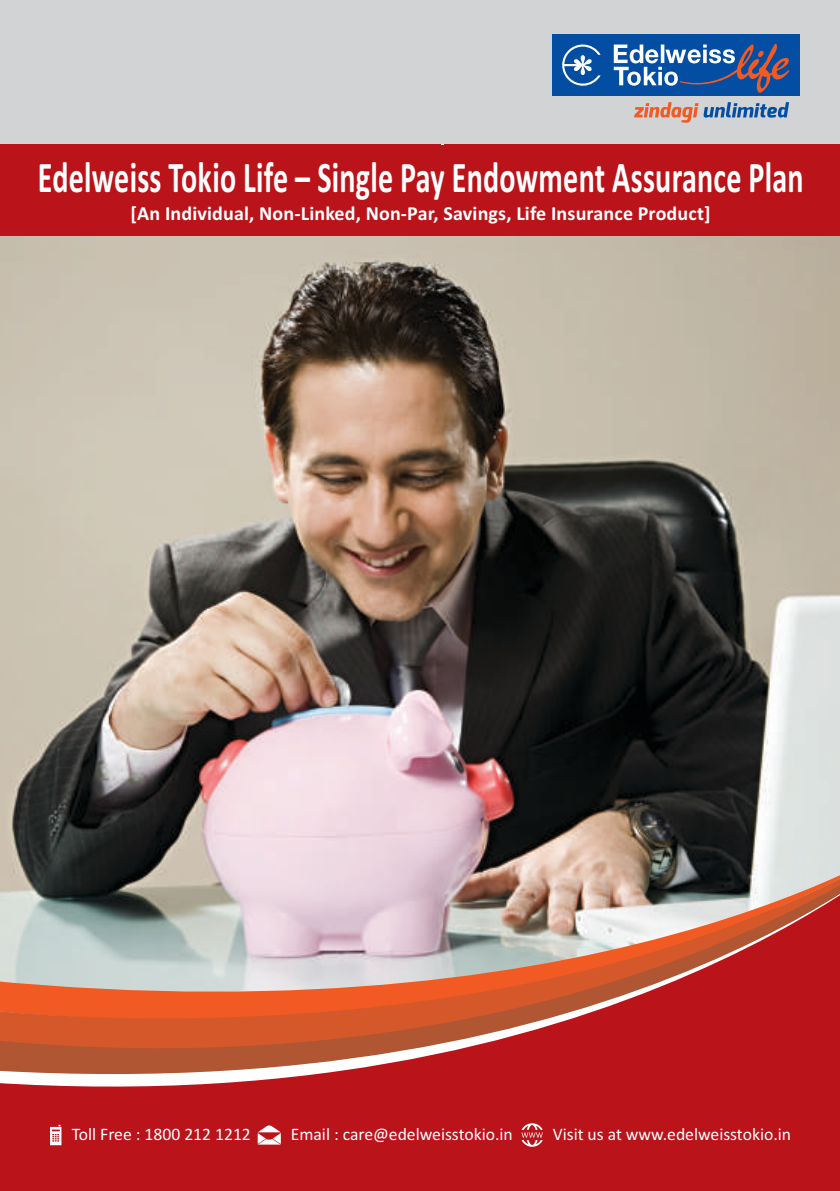
<style>
.page{position:relative;width:840px;height:1191px;background:#fff}
.page>*{position:absolute;margin:0;border:0;box-sizing:border-box;transform-origin:0 0}
.t1{font:700 44px "Calibri";letter-spacing:.01em;color:#fff;scale:.68 1}
.t2{font:700 20px "Calibri";letter-spacing:.01em;color:#fff}
.t3{font:17.6px "Calibri";color:#fff}
</style>
<div class="page">
<div style="left:0;top:0;width:839px;height:1191px;background:#bb131a"></div>
<img style="left:0;top:236px;width:839px;height:589px">
<svg style="left:0;top:825px;width:839px;height:262px"></svg>
<div style="left:0;top:0;width:839px;height:144px;background:#d1d3d4"></div>
<svg style="left:50px;top:1124px;width:11px;height:21px"></svg>
<svg style="left:257px;top:1125px;width:24px;height:19px"></svg>
<svg style="left:521px;top:1123px;width:21px;height:23px"></svg>
<div style="left:551px;top:34px;width:247px;height:62px;background:#034ea2"></div>
<svg style="left:613px;top:44px;width:175px;height:49px"></svg>
<svg style="left:562px;top:45px;width:38px;height:41px"></svg>
<svg style="left:634px;top:102px;width:154px;height:21px"></svg>
<h1 class="t1" style="left:38px;top:159px;width:1127px">Edelweiss Tokio Life – Single Pay Endowment Assurance Plan</h1>
<p class="t2" style="left:130px;top:204px;width:581px">[An Individual, Non-Linked, Non-Par, Savings, Life Insurance Product]</p>
<p class="t3" style="left:72px;top:1126px;width:180px">Toll Free : 1800 212 1212</p>
<p class="t3" style="left:290px;top:1126px;width:223px">Email : care@edelweisstokio.in</p>
<p class="t3" style="left:552px;top:1126px;width:240px">Visit us at www.edelweisstokio.in</p>
</div>
